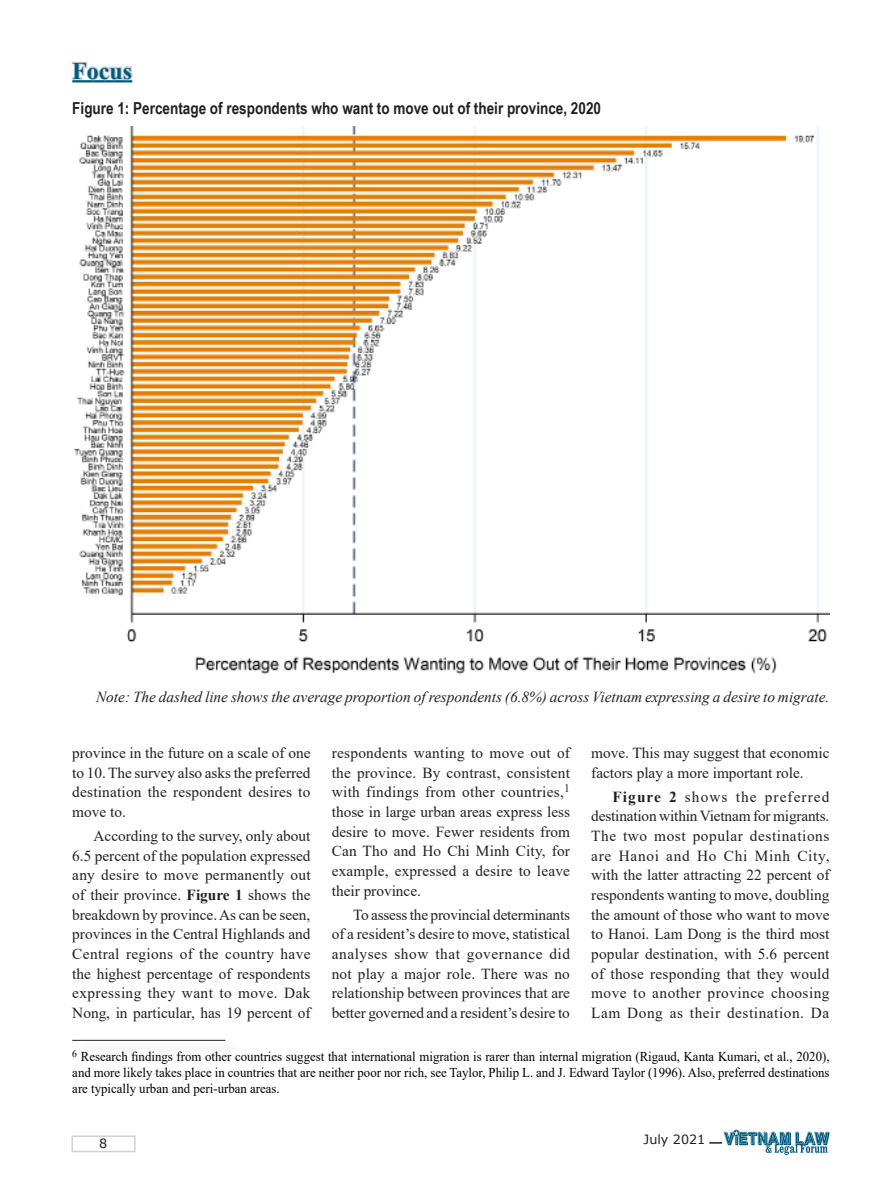
<style>
.page{position:relative;width:872px;height:1191px;background:#fff}
.page>*{position:absolute;margin:0;border:0;box-sizing:border-box;transform-origin:0 0}
.t1{font:700 24px "Times New Roman";color:#005b7f}
._02-_Title_nho_noi_d{font:700 16.5px "Arial Narrow";color:#231f20}
._02_Body_cac_Muc_con{font:15.3px/19.6px "Times New Roman";color:#231f20;text-align:justify}
._02_Body_cac_Muc_con-2{font:italic 15.3px "Times New Roman";color:#231f20}
.Footnote_Cuoi_Trang{font:13.5px/16.2px "Times New Roman";color:#000;text-align:justify;scale:.95 1}
.Style_Footnote_Maste{font:12.75px "Verdana";color:#231f20}
.s1{font-weight:700}
</style>
<div class="page">
<div style="left:73px;top:1040px;width:169px;height:19px;background:#fafafa"></div>
<hr style="left:72px;top:1040px;width:153px;height:1px;background:#231f20">
<img style="left:74px;top:126px;width:755px;height:549px">
<svg style="left:71px;top:61px;width:62px;height:21px"></svg>
<svg style="left:709px;top:1142px;width:13px;height:1px"></svg>
<img style="left:724px;top:1129px;width:105px;height:16px">
<img style="left:765px;top:1145px;width:62px;height:9px">
<div style="left:71px;top:1135px;width:65px;height:17px;border:2px solid #d1d2d4"></div>
<h1 class="t1" style="left:72px;top:53px;width:61px">Focus</h1>
<p class="_02-_Title_nho_noi_d" style="left:72px;top:96px;width:530px">Figure 1: Percentage of respondents who want to move out of their province, 2020</p>
<p class="_02_Body_cac_Muc_con-2" style="left:96px;top:686px;width:735px">Note: The dashed line shows the average proportion of respondents (6.8%) across Vietnam expressing a desire to migrate.</p>
<p class="_02_Body_cac_Muc_con" style="left:591px;top:742px;width:240px">move. This may suggest that economic factors play a more important role.</p>
<p class="_02_Body_cac_Muc_con" style="left:591px;top:786px;width:240px;text-indent:21px"><span class="s1">Figure 2</span> shows the preferred destination within Vietnam for migrants.<br>The two most popular destinations are Hanoi and Ho Chi Minh City, with the latter attracting 22 percent of respondents wanting to move, doubling the amount of those who want to move to Hanoi. Lam Dong is the third most popular destination, with 5.6 percent of those responding that they would move to another province choosing Lam Dong as their destination. Da</p>
<p class="Footnote_Cuoi_Trang" style="left:72px;top:1048px;width:798px"><sup>6</sup> Research findings from other countries suggest that international migration is rarer than internal migration (Rigaud, Kanta Kumari, et al., 2020), and more likely takes place in countries that are neither poor nor rich, see Taylor, Philip L. and J. Edward Taylor (1996). Also, preferred destinations are typically urban and peri-urban areas.</p>
<p class="_02_Body_cac_Muc_con" style="left:72px;top:742px;width:240px">province in the future on a scale of one to 10. The survey also asks the preferred destination the respondent desires to move to.</p>
<p class="_02_Body_cac_Muc_con" style="left:72px;top:825px;width:240px;text-indent:21px">According to the survey, only about 6.5 percent of the population expressed any desire to move permanently out of their province. <span class="s1">Figure 1</span> shows the breakdown by province. As can be seen, provinces in the Central Highlands and Central regions of the country have the highest percentage of respondents expressing they want to move. Dak Nong, in particular, has 19 percent of</p>
<p class="_02_Body_cac_Muc_con" style="left:332px;top:742px;width:240px">respondents wanting to move out of the province. By contrast, consistent with findings from other countries,<sup>1 </sup>those in large urban areas express less desire to move. Fewer residents from Can Tho and Ho Chi Minh City, for example, expressed a desire to leave their province.</p>
<p class="_02_Body_cac_Muc_con" style="left:332px;top:904px;width:240px;text-indent:21px">To assess the provincial determinants of a resident’s desire to move, statistical analyses show that governance did not play a major role. There was no relationship between provinces that are better governed and a resident’s desire to</p>
<p class="Style_Footnote_Maste" style="left:99px;top:1135px;width:10px">8</p>
<p class="Style_Footnote_Maste" style="left:643px;top:1130px;width:63px">July 2021</p>
</div>
